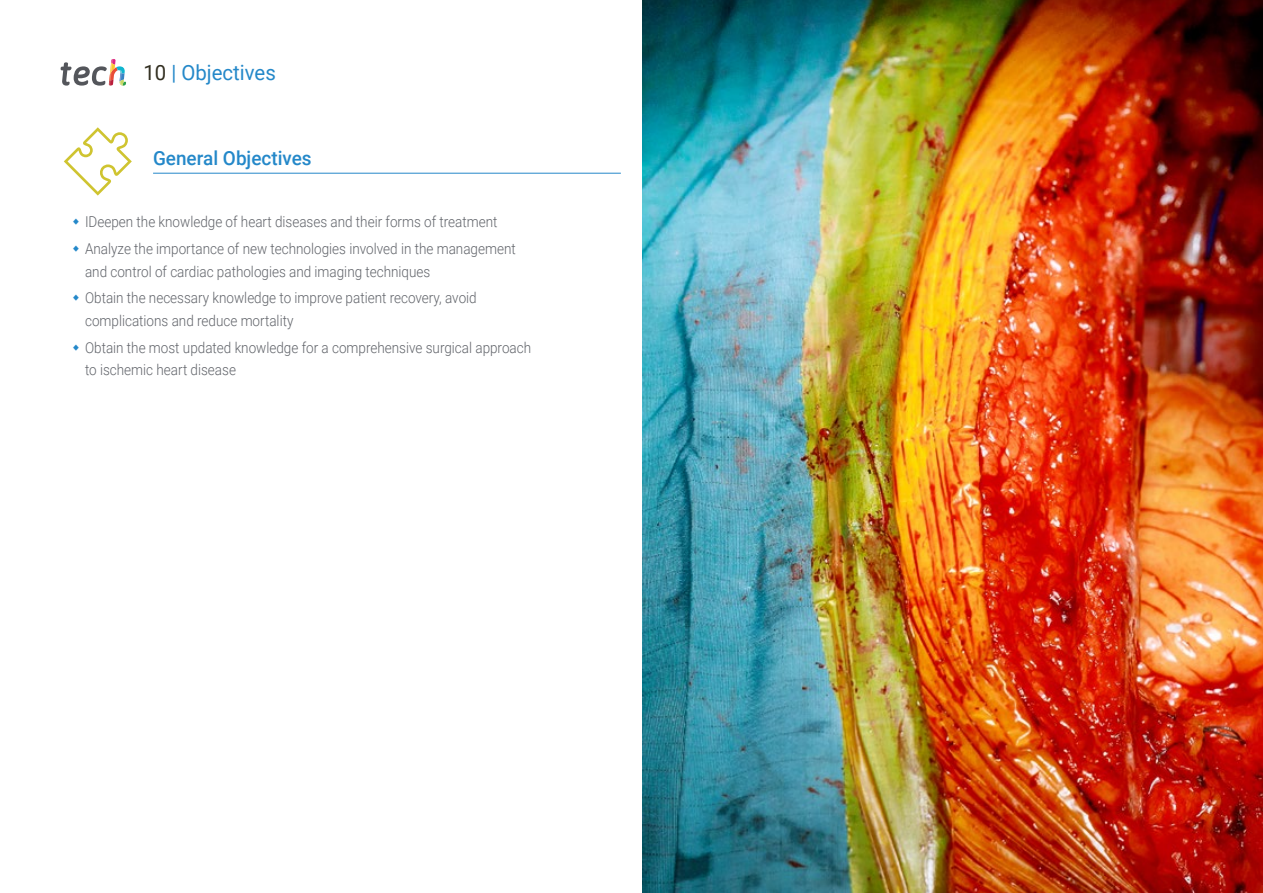
<style>
.page{position:relative;width:1263px;height:893px;background:#fff}
.page>*{position:absolute;margin:0;border:0;box-sizing:border-box;transform-origin:0 0}
.t1{font:21px "Roboto";color:#2488c9}
.t2{font:500 19.5px "Roboto";color:#2488c9}
.t3{font:300 15px/26.7px "Roboto";color:#61646a;scale:.9 1}
.s1{color:#312e20}
</style>
<div class="page">
<hr style="left:153px;top:173px;width:468px;height:1px;background:#2488c9">
<svg style="left:64px;top:127px;width:68px;height:69px"></svg>
<img style="left:642px;top:0;width:621px;height:893px">
<svg style="left:61px;top:59px;width:65px;height:27px"></svg>
<h1 class="t1" style="left:144px;top:57px;width:134px"><span class="s1">10</span> | Objectives</h1>
<h2 class="t2" style="left:153px;top:144px;width:160px">General Objectives</h2>
<p class="t3" style="left:85px;top:208px;width:480px">IDeepen the knowledge of heart diseases and their forms of treatment<br>Analyze the importance of new technologies involved in the management</p>
<p class="t3" style="left:85px;top:257px;width:437px">and control of cardiac pathologies and imaging techniques<br>Obtain the necessary knowledge to improve patient recovery, avoid</p>
<p class="t3" style="left:85px;top:307px;width:497px">complications and reduce mortality<br>Obtain the most updated knowledge for a comprehensive surgical approach</p>
<p class="t3" style="left:85px;top:356px;width:169px">to ischemic heart disease</p>
</div>
